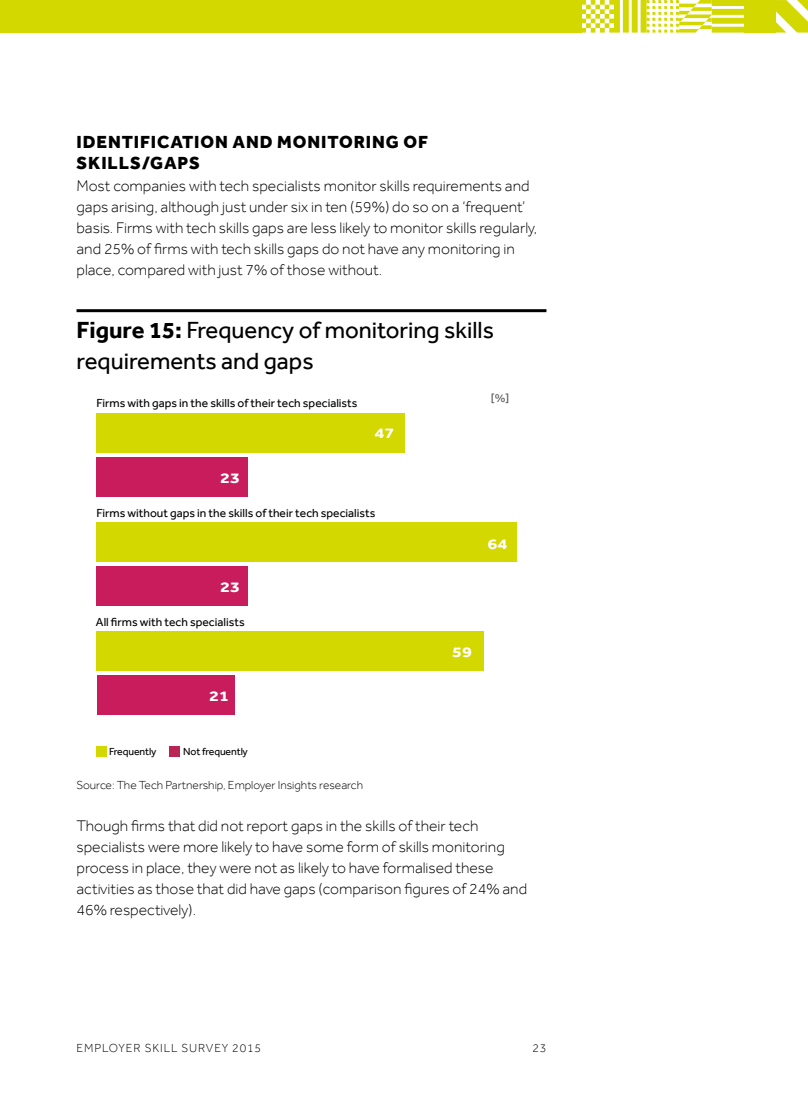
<style>
.page{position:relative;width:808px;height:1106px;background:#fff}
.page>*{position:absolute;margin:0;border:0;box-sizing:border-box;transform-origin:0 0}
.t1{font:24px/31.5px "Effra";color:#000}
.t2{font:800 18px/21px "Effra";letter-spacing:.05em;color:#000}
.t3{font:300 15.75px/21px "Effra";color:#000}
.t4{font:700 15px "Effra";color:#fff;scale:1.23 1}
.t5{font:12px "Effra";color:#000}
.t6{font:300 12px "Effra";color:#000}
.t7{font:300 12px "Effra";letter-spacing:.075em;color:#000}
.t8{font:12px "Effra";color:#575756}
.t9{font:10.5px "Effra";letter-spacing:-.01em;color:#000}
.s1{font-weight:700}
</style>
<div class="page">
<svg style="left:775px;top:0;width:33px;height:33px"></svg>
<svg style="left:581px;top:0;width:163px;height:33px"></svg>
<div style="left:744px;top:0;width:31px;height:33px;background:#d3d800"></div>
<div style="left:0;top:0;width:581px;height:33px;background:#d3d800"></div>
<hr style="left:77px;top:309px;width:469px;height:3px;background:#000">
<div style="left:96px;top:746px;width:10px;height:10px;background:#d3d800"></div>
<div style="left:169px;top:746px;width:10px;height:10px;background:#bb2354"></div>
<div style="left:97px;top:457px;width:151px;height:39px;background:#c81c5d"></div>
<div style="left:97px;top:566px;width:151px;height:39px;background:#c81c5d"></div>
<div style="left:97px;top:675px;width:137px;height:39px;background:#c81c5d"></div>
<div style="left:97px;top:413px;width:308px;height:40px;background:#d3d800"></div>
<div style="left:97px;top:522px;width:420px;height:40px;background:#d3d800"></div>
<div style="left:97px;top:631px;width:387px;height:40px;background:#d3d800"></div>
<p class="t2" style="left:77px;top:131px;width:353px">IDENTIFICATION AND MONITORING OF<br>SKILLS/GAPS</p>
<p class="t3" style="left:77px;top:175px;width:462px">Most companies with tech specialists monitor skills requirements and gaps arising, although just under six in ten (59%) do so on a ‘frequent’ basis. Firms with tech skills gaps are less likely to monitor skills regularly, and 25% of firms with tech skills gaps do not have any monitoring in place, compared with just 7% of those without.</p>
<h1 class="t1" style="left:77px;top:314px;width:419px"><span class="s1">Figure 15:</span> Frequency of monitoring skills requirements and gaps</h1>
<p class="t5" style="left:97px;top:396px;width:262px">Firms with gaps in the skills of their tech specialists</p>
<p class="t8" style="left:491px;top:391px;width:20px">[%]</p>
<p class="t4" style="left:220px;top:468px;width:18px">23</p>
<p class="t4" style="left:375px;top:423px;width:18px">47</p>
<p class="t5" style="left:97px;top:506px;width:280px">Firms without gaps in the skills of their tech specialists</p>
<p class="t4" style="left:220px;top:577px;width:18px">23</p>
<p class="t5" style="left:96px;top:615px;width:150px">All firms with tech specialists</p>
<p class="t4" style="left:209px;top:686px;width:18px">21</p>
<p class="t9" style="left:109px;top:745px;width:49px">Frequently</p>
<p class="t9" style="left:183px;top:745px;width:66px">Not frequently</p>
<p class="t4" style="left:488px;top:534px;width:18px">64</p>
<p class="t4" style="left:452px;top:643px;width:18px">59</p>
<p class="t6" style="left:77px;top:778px;width:288px">Source: The Tech Partnership, Employer Insights research</p>
<p class="t3" style="left:77px;top:815px;width:452px">Though firms that did not report gaps in the skills of their tech specialists were more likely to have some form of skills monitoring process in place, they were not as likely to have formalised these activities as those that did have gaps (comparison figures of 24% and 46% respectively).</p>
<p class="t7" style="left:77px;top:1041px;width:186px">EMPLOYER SKILL SURVEY 2015</p>
<p class="t6" style="left:532px;top:1041px;width:15px">23</p>
</div>
